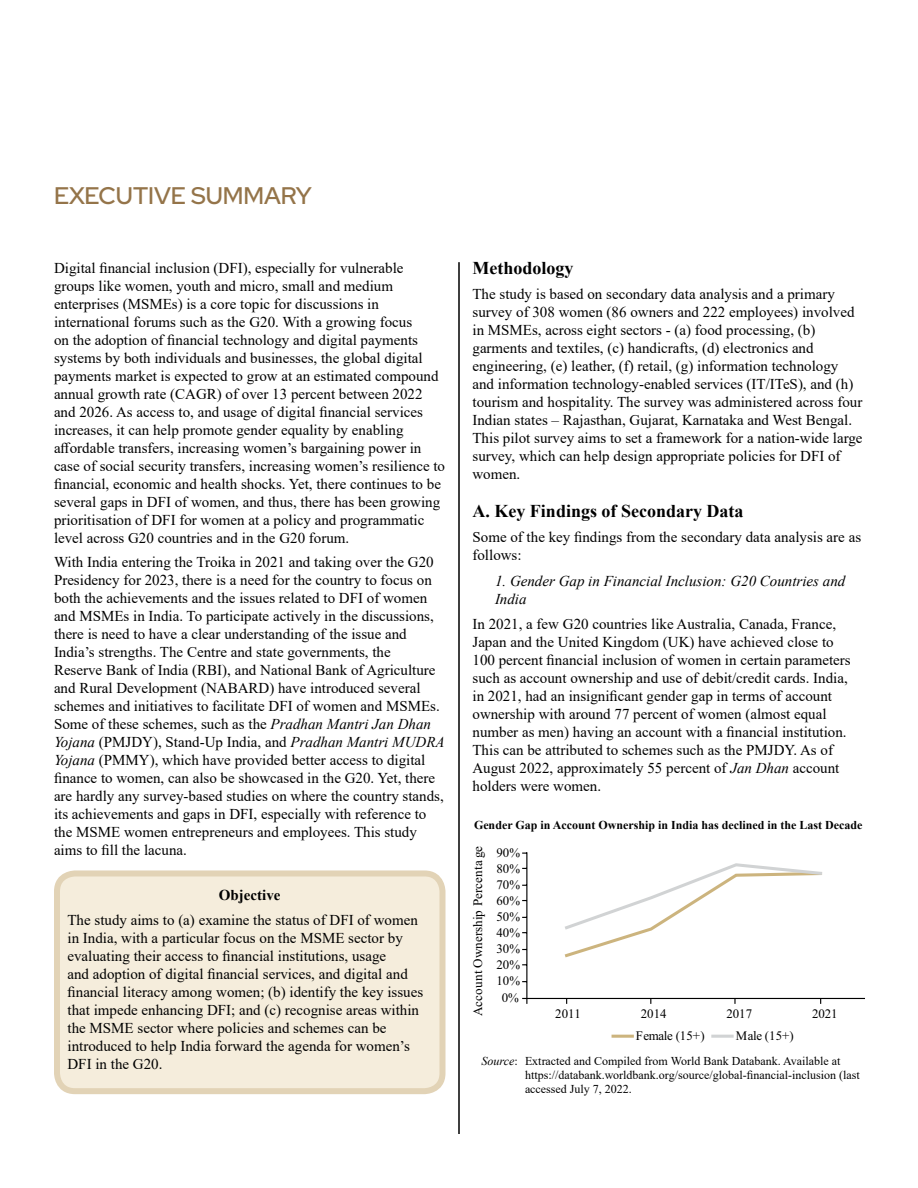
<style>
.page{position:relative;width:918px;height:1188px;background:#fff}
.page>*{position:absolute;margin:0;border:0;box-sizing:border-box;transform-origin:0 0}
.t1{font:500 24px "Red Hat Display";color:#947449}
.t2{font:700 18px "Times New Roman";color:#000}
.t3{font:15px/18px "Times New Roman";color:#000}
.t4{font:italic 15px/18.8px "Times New Roman";color:#000}
.t5{font:700 15px "Times New Roman";color:#000}
.t6{font:13.05px "Times New Roman";color:#000}
.t7{font:13.05px "Times New Roman";letter-spacing:-.025em;color:#000}
.t8{font:12px/14.4px "Times New Roman";color:#000}
.t9{font:700 12px "Times New Roman";color:#000}
.s1{font-style:italic}
</style>
<div class="page">
<div style="left:57px;top:873px;width:385px;height:218px;background:#f5eddc;border-radius:18px"></div>
<div style="left:54px;top:870px;width:392px;height:224px;border:6px solid #e2d3b6;border-radius:18px"></div>
<hr style="left:522px;top:998px;width:343px;height:1px;background:#000">
<svg style="left:564px;top:863px;width:259px;height:95px"></svg>
<hr style="left:612px;top:1035px;width:22px;height:3px;background:#ccb47e">
<hr style="left:711px;top:1035px;width:23px;height:3px;background:#d1d3d4">
<hr style="left:526px;top:852px;width:1px;height:152px;background:#000">
<hr style="left:458px;top:262px;width:2px;height:872px;background:#000">
<h1 class="t1" style="left:54px;top:180px;width:259px">EXECUTIVE SUMMARY</h1>
<p class="t3" style="left:54px;top:258px;width:393px">Digital financial inclusion (DFI), especially for vulnerable groups like women, youth and micro, small and medium enterprises (MSMEs) is a core topic for discussions in international forums such as the G20. With a growing focus<br>on the adoption of financial technology and digital payments systems by both individuals and businesses, the global digital payments market is expected to grow at an estimated compound annual growth rate (CAGR) of over 13 percent between 2022 and 2026. As access to, and usage of digital financial services increases, it can help promote gender equality by enabling affordable transfers, increasing women’s bargaining power in case of social security transfers, increasing women’s resilience to financial, economic and health shocks. Yet, there continues to be several gaps in DFI of women, and thus, there has been growing prioritisation of DFI for women at a policy and programmatic level across G20 countries and in the G20 forum.</p>
<p class="t3" style="left:54px;top:553px;width:392px">With India entering the Troika in 2021 and taking over the G20<br>Presidency for 2023, there is a need for the country to focus on both the achievements and the issues related to DFI of women and MSMEs in India. To participate actively in the discussions, there is need to have a clear understanding of the issue and India’s strengths. The Centre and state governments, the<br>Reserve Bank of India (RBI), and National Bank of Agriculture and Rural Development (NABARD) have introduced several schemes and initiatives to facilitate DFI of women and MSMEs.<br>Some of these schemes, such as the <span class="s1">Pradhan Mantri Jan Dhan Yojana</span> (PMJDY), Stand-Up India, and <span class="s1">Pradhan Mantri MUDRA Yojana</span> (PMMY), which have provided better access to digital finance to women, can also be showcased in the G20. Yet, there are hardly any survey-based studies on where the country stands, its achievements and gaps in DFI, especially with reference to the MSME women entrepreneurs and employees. This study aims to fill the lacuna.</p>
<p class="t5" style="left:219px;top:884px;width:63px">Objective</p>
<p class="t3" style="left:67px;top:911px;width:357px">The study aims to (a) examine the status of DFI of women in India, with a particular focus on the MSME sector by evaluating their access to financial institutions, usage<br>and adoption of digital financial services, and digital and financial literacy among women; (b) identify the key issues that impede enhancing DFI; and (c) recognise areas within the MSME sector where policies and schemes can be introduced to help India forward the agenda for women’s DFI in the G20.</p>
<p class="t2" style="left:472px;top:255px;width:102px">Methodology</p>
<p class="t3" style="left:472px;top:285px;width:392px">The study is based on secondary data analysis and a primary survey of 308 women (86 owners and 222 employees) involved in MSMEs, across eight sectors - (a) food processing, (b) garments and textiles, (c) handicrafts, (d) electronics and engineering, (e) leather, (f) retail, (g) information technology and information technology-enabled services (IT/ITeS), and (h) tourism and hospitality. The survey was administered across four Indian states – Rajasthan, Gujarat, Karnataka and West Bengal.<br>This pilot survey aims to set a framework for a nation-wide large survey, which can help design appropriate policies for DFI of women.</p>
<p class="t2" style="left:472px;top:498px;width:273px">A. Key Findings of Secondary Data</p>
<p class="t3" style="left:472px;top:528px;width:390px">Some of the key findings from the secondary data analysis are as follows:</p>
<p class="t4" style="left:495px;top:571px;width:352px">1. Gender Gap in Financial Inclusion: G20 Countries and<br>India</p>
<p class="t3" style="left:472px;top:615px;width:380px">In 2021, a few G20 countries like Australia, Canada, France, Japan and the United Kingdom (UK) have achieved close to 100 percent financial inclusion of women in certain parameters such as account ownership and use of debit/credit cards. India, in 2021, had an insignificant gender gap in terms of account ownership with around 77 percent of women (almost equal number as men) having an account with a financial institution.<br>This can be attributed to schemes such as the PMJDY. As of August 2022, approximately 55 percent of <span class="s1">Jan Dhan</span> account holders were women.</p>
<p class="t9" style="left:474px;top:817px;width:390px">Gender Gap in Account Ownership in India has declined in the Last Decade</p>
<p class="t6" style="left:473px;top:1016px;width:171px;rotate:-90deg">Account Ownership Percentage</p>
<p class="t6" style="left:497px;top:848px;width:25px">90%</p>
<p class="t6" style="left:497px;top:864px;width:25px">80%</p>
<p class="t6" style="left:497px;top:880px;width:25px">70%</p>
<p class="t6" style="left:497px;top:896px;width:25px">60%</p>
<p class="t6" style="left:497px;top:912px;width:25px">50%</p>
<p class="t6" style="left:497px;top:928px;width:25px">40%</p>
<p class="t6" style="left:497px;top:944px;width:25px">30%</p>
<p class="t6" style="left:497px;top:960px;width:25px">20%</p>
<p class="t6" style="left:497px;top:976px;width:25px">10%</p>
<p class="t6" style="left:502px;top:992px;width:19px">0%</p>
<p class="t6" style="left:555px;top:1009px;width:27px">2011</p>
<p class="t6" style="left:641px;top:1009px;width:27px">2014</p>
<p class="t6" style="left:726px;top:1009px;width:27px">2017</p>
<p class="t6" style="left:812px;top:1009px;width:27px">2021</p>
<p class="t7" style="left:636px;top:1030px;width:70px">Female (15+)</p>
<p class="t6" style="left:736px;top:1030px;width:59px">Male (15+)</p>
<p class="t8" style="left:525px;top:1053px;width:336px;text-indent:-44px"><span class="s1">Source</span>: Extracted and Compiled from World Bank Databank. Available at https://databank.worldbank.org/source/global-financial-inclusion (last accessed July 7, 2022.</p>
</div>
